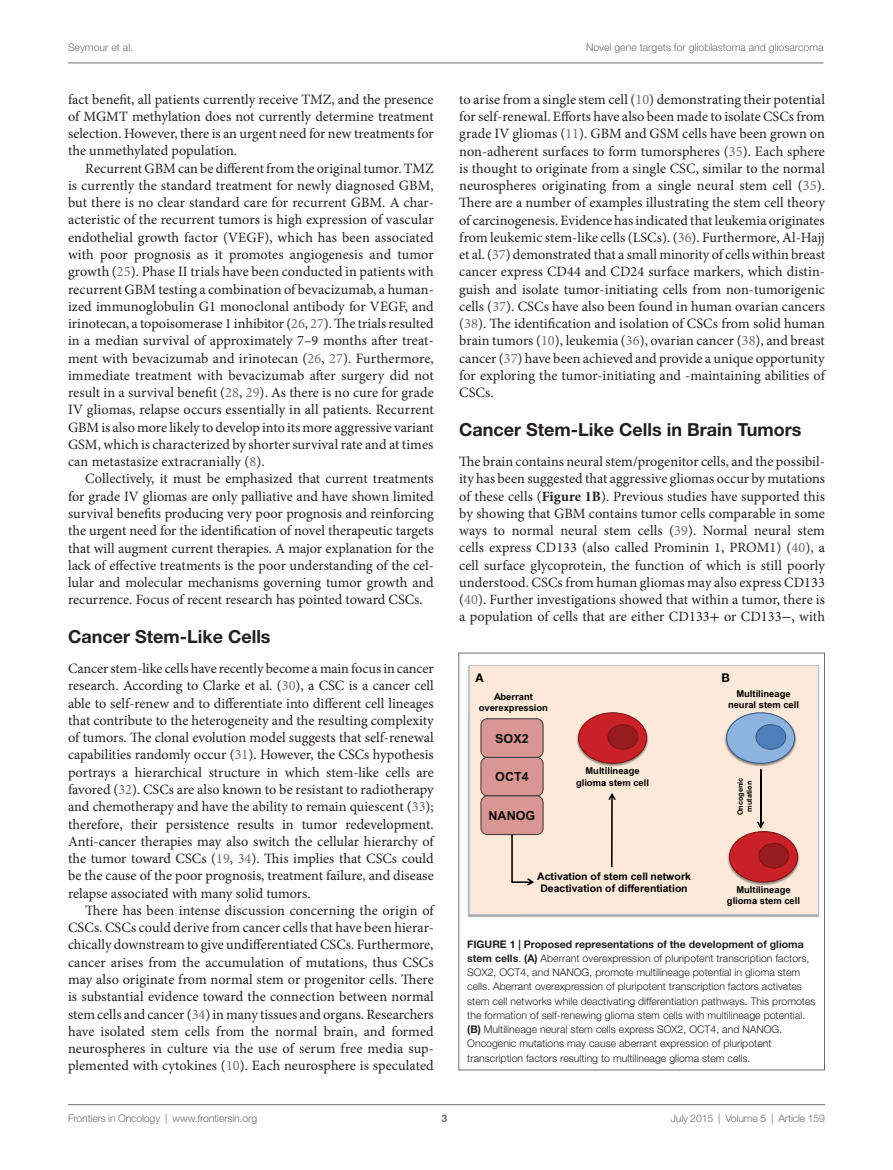
<style>
.page{position:relative;width:893px;height:1170px;background:#fff}
.page>*{position:absolute;margin:0;border:0;box-sizing:border-box;transform-origin:0 0}
.t1{font:700 18px "Helvetica Neue LT Std";color:#231f20}
.t2{font:14.25px/17.2px "Minion Pro";color:#231f20;text-align:justify}
.t3{font:700 12.6px "Arial";color:#0e0e0e}
.t4{font:700 12px "Helvetica Neue LT Std";color:#000}
.t5{font:300 10.5px/14.2px "Helvetica Neue LT Std";color:#231f20}
.t6{font:300 10.5px "Helvetica Neue LT Std";letter-spacing:-.015em;color:#6c6d70}
.t7{font:700 10.5px/12.6px "Arial";color:#000;text-align:center}
.t8{font:700 10.5px "Helvetica Neue LT Std";color:#6c6d70}
.t9{font:700 9.45px/11.2px "Arial";color:#000}
.t10{font:700 7.35px/8.7px "Arial";color:#000;text-align:center}
.s1{color:#6c6d70}
.s2{font-weight:700}
.s3{font-family:"STIX General"}
</style>
<div class="page">
<hr style="left:68px;top:1104px;width:757px;height:1px;background:#6c6d70">
<hr style="left:68px;top:63px;width:756px;height:1px;background:#6c6d70">
<img style="left:467px;top:714px;width:50px;height:203px">
<img style="left:770px;top:714px;width:50px;height:203px">
<div style="left:469px;top:665px;width:349px;height:249px;background:#fce9d9"></div>
<svg style="left:480px;top:718px;width:64px;height:167px;background:#daa9a2"></svg>
<hr style="left:611px;top:794px;width:2px;height:73px;background:#000">
<svg style="left:608px;top:792px;width:8px;height:8px"></svg>
<img style="left:576px;top:711px;width:73px;height:56px">
<svg style="left:578px;top:712px;width:69px;height:56px;background:#c75252"></svg>
<img style="left:724px;top:711px;width:73px;height:56px">
<svg style="left:726px;top:712px;width:69px;height:51px;background:#91acce"></svg>
<hr style="left:760px;top:769px;width:1px;height:58px;background:#000">
<img style="left:727px;top:830px;width:73px;height:56px">
<svg style="left:729px;top:821px;width:69px;height:66px;background:#cd6765"></svg>
<p class="t6" style="left:68px;top:41px;width:67px">Seymour et al.</p>
<p class="t6" style="left:586px;top:41px;width:239px">Novel gene targets for glioblastoma and gliosarcoma</p>
<p class="t2" style="left:68px;top:90px;width:367px">fact benefit, all patients currently receive TMZ, and the presence of MGMT methylation does not currently determine treatment selection. However, there is an urgent need for new treatments for the unmethylated population.</p>
<p class="t2" style="left:68px;top:159px;width:367px;text-indent:17px">Recurrent GBM can be different from the original tumor. TMZ is currently the standard treatment for newly diagnosed GBM, but there is no clear standard care for recurrent GBM. A char&shy;acteristic of the recurrent tumors is high expression of vascular endothelial growth factor (VEGF), which has been associated with poor prognosis as it promotes angiogenesis and tumor growth (<span class="s1">25</span>). Phase II trials have been conducted in patients with recurrent GBM testing a combination of bevacizumab, a human&shy;ized immunoglobulin G1 monoclonal antibody for VEGF, and irinotecan, a topoisomerase 1 inhibitor (<span class="s1">26</span>, <span class="s1">27</span>). The trials resulted in a median survival of approximately 7–9 months after treat&shy;ment with bevacizumab and irinotecan (<span class="s1">26</span>, <span class="s1">27</span>). Furthermore, immediate treatment with bevacizumab after surgery did not result in a survival benefit (<span class="s1">28</span>, <span class="s1">29</span>). As there is no cure for grade IV gliomas, relapse occurs essentially in all patients. Recurrent GBM is also more likely to develop into its more aggressive variant GSM, which is characterized by shorter survival rate and at times can metastasize extracranially (<span class="s1">8</span>).</p>
<p class="t2" style="left:68px;top:470px;width:367px;text-indent:17px">Collectively, it must be emphasized that current treatments for grade IV gliomas are only palliative and have shown limited survival benefits producing very poor prognosis and reinforcing the urgent need for the identification of novel therapeutic targets that will augment current therapies. A major explanation for the lack of effective treatments is the poor understanding of the cel&shy;lular and molecular mechanisms governing tumor growth and recurrence. Focus of recent research has pointed toward CSCs.</p>
<p class="t1" style="left:68px;top:625px;width:204px">Cancer Stem-Like Cells</p>
<p class="t2" style="left:68px;top:660px;width:367px">Cancer stem-like cells have recently become a main focus in cancer research. According to Clarke et al. (<span class="s1">30</span>), a CSC is a cancer cell able to self-renew and to differentiate into different cell lineages that contribute to the heterogeneity and the resulting complexity of tumors. The clonal evolution model suggests that self-renewal capabilities randomly occur (<span class="s1">31</span>). However, the CSCs hypothesis portrays a hierarchical structure in which stem-like cells are favored (<span class="s1">32</span>). CSCs are also known to be resistant to radiotherapy and chemotherapy and have the ability to remain quiescent (<span class="s1">33</span>); therefore, their persistence results in tumor redevelopment.<br>Anti-cancer therapies may also switch the cellular hierarchy of the tumor toward CSCs (<span class="s1">19</span>, <span class="s1">34</span>). This implies that CSCs could be the cause of the poor prognosis, treatment failure, and disease relapse associated with many solid tumors.</p>
<p class="t2" style="left:68px;top:901px;width:367px;text-indent:17px">There has been intense discussion concerning the origin of CSCs. CSCs could derive from cancer cells that have been hierar&shy;chically downstream to give undifferentiated CSCs. Furthermore, cancer arises from the accumulation of mutations, thus CSCs may also originate from normal stem or progenitor cells. There is substantial evidence toward the connection between normal stem cells and cancer (<span class="s1">34</span>) in many tissues and organs. Researchers have isolated stem cells from the normal brain, and formed neurospheres in culture via the use of serum free media sup&shy;plemented with cytokines (<span class="s1">10</span>). Each neurosphere is speculated</p>
<p class="t2" style="left:459px;top:91px;width:367px">to arise from a single stem cell (<span class="s1">10</span>) demonstrating their potential for self-renewal. Efforts have also been made to isolate CSCs from grade IV gliomas (<span class="s1">11</span>). GBM and GSM cells have been grown on non-adherent surfaces to form tumorspheres (<span class="s1">35</span>). Each sphere is thought to originate from a single CSC, similar to the normal neurospheres originating from a single neural stem cell (<span class="s1">35</span>).<br>There are a number of examples illustrating the stem cell theory of carcinogenesis. Evidence has indicated that leukemia originates from leukemic stem-like cells (LSCs). (<span class="s1">36</span>). Furthermore, Al-Hajj et al. (<span class="s1">37</span>) demonstrated that a small minority of cells within breast cancer express CD44 and CD24 surface markers, which distin&shy;guish and isolate tumor-initiating cells from non-tumorigenic cells (<span class="s1">37</span>). CSCs have also been found in human ovarian cancers (<span class="s1">38</span>). The identification and isolation of CSCs from solid human brain tumors (<span class="s1">10</span>), leukemia (<span class="s1">36</span>), ovarian cancer (<span class="s1">38</span>), and breast cancer (<span class="s1">37</span>) have been achieved and provide a unique opportunity for exploring the tumor-initiating and -maintaining abilities of CSCs.</p>
<p class="t1" style="left:459px;top:418px;width:344px">Cancer Stem-Like Cells in Brain Tumors</p>
<p class="t2" style="left:459px;top:453px;width:367px">The brain contains neural stem/progenitor cells, and the possibil&shy;ity has been suggested that aggressive gliomas occur by mutations of these cells (<span class="s2">Figure 1B</span>). Previous studies have supported this by showing that GBM contains tumor cells comparable in some ways to normal neural stem cells (<span class="s1">39</span>). Normal neural stem cells express CD133 (also called Prominin 1, PROM1) (<span class="s1">40</span>), a cell surface glycoprotein, the function of which is still poorly understood. CSCs from human gliomas may also express CD133 (<span class="s1">40</span>). Further investigations showed that within a tumor, there is a population of cells that are either CD133<span class="s3">+</span> or CD133<span class="s3">−</span>, with</p>
<p class="t4" style="left:475px;top:670px;width:10px">A</p>
<p class="t4" style="left:721px;top:670px;width:10px">B</p>
<p class="t9" style="left:479px;top:691px;width:71px;text-align:center">Aberrant overexpression</p>
<p class="t3" style="left:495px;top:730px;width:35px">SOX2</p>
<p class="t3" style="left:495px;top:768px;width:35px">OCT4</p>
<p class="t3" style="left:489px;top:807px;width:48px">NANOG</p>
<p class="t9" style="left:585px;top:765px;width:29px">M l ili</p>
<p class="t9" style="left:576px;top:765px;width:74px;text-indent:17px">u t neage glioma stem cell</p>
<p class="t7" style="left:537px;top:870px;width:155px">Activation of stem cell network<br>Deactivation of differentiation</p>
<p class="t9" style="left:728px;top:688px;width:73px;text-align:center">Multilineage neural stem cell</p>
<p class="t10" style="left:736px;top:815px;width:39px;rotate:-90deg">Oncogenic mutation</p>
<p class="t9" style="left:736px;top:884px;width:29px">M l ili</p>
<p class="t9" style="left:727px;top:884px;width:75px;text-indent:17px">u t neage glioma stem cell</p>
<p class="t5" style="left:467px;top:936px;width:350px"><span class="s2">FIGURE 1 | Proposed representations of the development of glioma stem cells</span>. <span class="s2">(A)</span> Aberrant overexpression of pluripotent transcription factors, SOX2, OCT4, and NANOG, promote multilineage potential in glioma stem cells. Aberrant overexpression of pluripotent transcription factors activates stem cell networks while deactivating differentiation pathways. This promotes the formation of self-renewing glioma stem cells with multilineage potential. <span class="s2">(B)</span> Multilineage neural stem cells express SOX2, OCT4, and NANOG.<br>Oncogenic mutations may cause aberrant expression of pluripotent transcription factors resulting to multilineage glioma stem cells.</p>
<p class="t6" style="left:68px;top:1111px;width:191px">Frontiers in Oncology | www.frontiersin.org</p>
<p class="t8" style="left:441px;top:1111px;width:7px">3</p>
<p class="t6" style="left:671px;top:1111px;width:156px">July 2015 | Volume 5 | Article 159</p>
</div>
